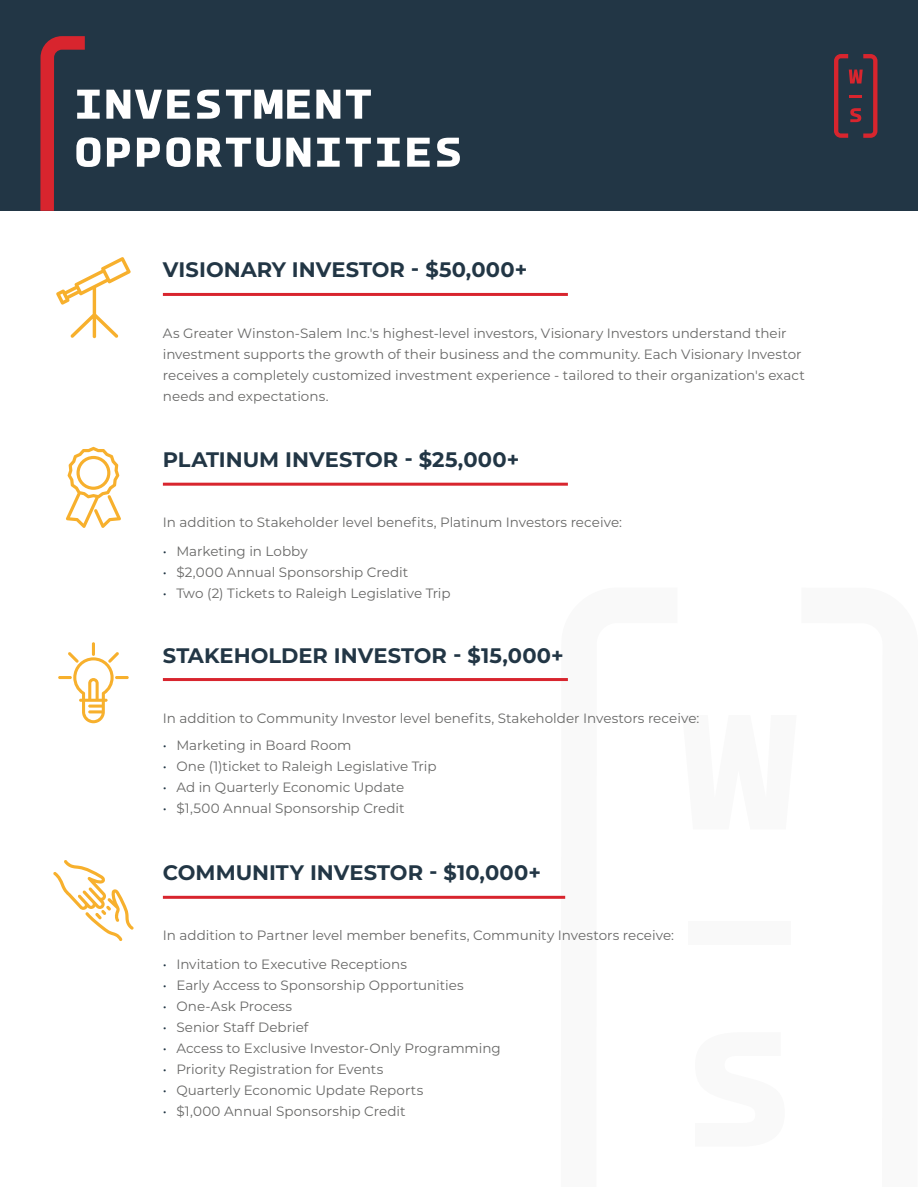
<style>
.page{position:relative;width:918px;height:1187px;background:#fff}
.page>*{position:absolute;margin:0;border:0;box-sizing:border-box;transform-origin:0 0}
.t1{font:900 60px/48px "Glitched";color:#fff}
.Sub_Titlle_3{font:700 21px "Montserrat";color:#223645}
.t2{font:13.5px/21px "Montserrat";color:#686867}
.s1{color:#223645}
</style>
<div class="page">
<div style="left:688px;top:921px;width:103px;height:24px;background:#f9f9f9"></div>
<div style="left:0;top:0;width:918px;height:211px;background:#223645"></div>
<svg style="left:40px;top:36px;width:45px;height:175px"></svg>
<hr style="left:163px;top:293px;width:405px;height:3px;background:#d8252e">
<hr style="left:163px;top:482px;width:405px;height:3px;background:#d8252e">
<hr style="left:163px;top:678px;width:405px;height:3px;background:#d8252e">
<hr style="left:163px;top:895px;width:402px;height:3px;background:#d8252e">
<svg style="left:834px;top:54px;width:44px;height:84px"></svg>
<svg style="left:56px;top:257px;width:75px;height:81px"></svg>
<svg style="left:53px;top:860px;width:81px;height:81px"></svg>
<svg style="left:66px;top:447px;width:55px;height:81px"></svg>
<hr style="left:115px;top:676px;width:14px;height:3px;background:#f7b02d;border-radius:2px">
<hr style="left:58px;top:676px;width:14px;height:3px;background:#f7b02d;border-radius:2px">
<svg style="left:68px;top:652px;width:51px;height:71px"></svg>
<hr style="left:92px;top:642px;width:3px;height:14px;background:#f7b02d;border-radius:2px">
<p class="t1" style="left:73px;top:82px;width:391px">INVESTMENT<br>OPPORTUNITIES</p>
<p class="Sub_Titlle_3" style="left:163px;top:255px;width:366px">VISIONARY INVESTOR - $50,000+</p>
<p class="t2" style="left:163px;top:322px;width:643px">As Greater Winston-Salem Inc.'s highest-level investors, Visionary Investors understand their investment supports the growth of their business and the community. Each Visionary Investor receives a completely customized investment experience - tailored to their organization's exact needs and expectations.</p>
<p class="Sub_Titlle_3" style="left:163px;top:444px;width:358px">PLATINUM INVESTOR - $25,000+</p>
<p class="t2" style="left:163px;top:511px;width:461px">In addition to Stakeholder level benefits, Platinum Investors receive:</p>
<p class="t2" style="left:163px;top:540px;width:146px"><span class="s1">•</span> Marketing in Lobby</p>
<p class="t2" style="left:163px;top:561px;width:247px"><span class="s1">•</span> $2,000 Annual Sponsorship Credit</p>
<p class="t2" style="left:163px;top:582px;width:289px"><span class="s1">•</span> Two (2) Tickets to Raleigh Legislative Trip</p>
<p class="Sub_Titlle_3" style="left:163px;top:640px;width:402px">STAKEHOLDER INVESTOR - $15,000+</p>
<p class="t2" style="left:163px;top:707px;width:538px">In addition to Community Investor level benefits, Stakeholder Investors receive:</p>
<p class="t2" style="left:163px;top:734px;width:190px"><span class="s1">•</span> Marketing in Board Room</p>
<p class="t2" style="left:163px;top:755px;width:275px"><span class="s1">•</span> One (1)ticket to Raleigh Legislative Trip</p>
<p class="t2" style="left:163px;top:776px;width:243px"><span class="s1">•</span> Ad in Quarterly Economic Update</p>
<p class="t2" style="left:163px;top:797px;width:243px"><span class="s1">•</span> $1,500 Annual Sponsorship Credit</p>
<p class="Sub_Titlle_3" style="left:163px;top:857px;width:380px">COMMUNITY INVESTOR - $10,000+</p>
<p class="t2" style="left:163px;top:924px;width:513px">In addition to Partner level member benefits, Community Investors receive:</p>
<p class="t2" style="left:163px;top:953px;width:246px"><span class="s1">•</span> Invitation to Executive Receptions</p>
<p class="t2" style="left:163px;top:974px;width:302px"><span class="s1">•</span> Early Access to Sponsorship Opportunities</p>
<p class="t2" style="left:163px;top:995px;width:131px"><span class="s1">•</span> One-Ask Process</p>
<p class="t2" style="left:163px;top:1016px;width:147px"><span class="s1">•</span> Senior Staff Debrief</p>
<p class="t2" style="left:163px;top:1037px;width:339px"><span class="s1">•</span> Access to Exclusive Investor-Only Programming</p>
<p class="t2" style="left:163px;top:1058px;width:222px"><span class="s1">•</span> Priority Registration for Events</p>
<p class="t2" style="left:163px;top:1079px;width:262px"><span class="s1">•</span> Quarterly Economic Update Reports</p>
<p class="t2" style="left:163px;top:1100px;width:244px"><span class="s1">•</span> $1,000 Annual Sponsorship Credit</p>
</div>
